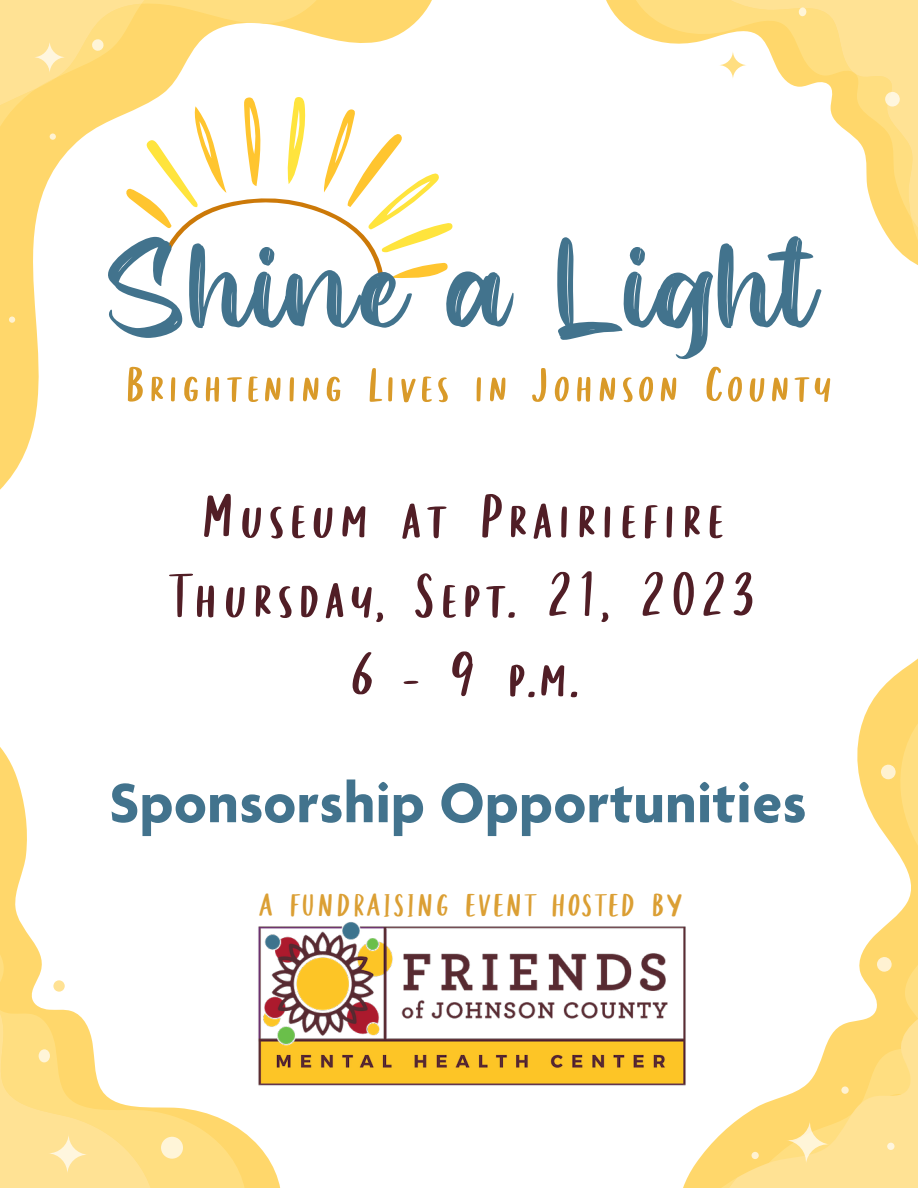
<style>
.page{position:relative;width:918px;height:1188px;background:#fff}
.page>*{position:absolute;margin:0;border:0;box-sizing:border-box;transform-origin:0 0}
.t1{font:78px "Secret Admirer";color:#511e26}
.t2{font:60.75px "Secret Admirer";color:#d99a29}
.t3{font:700 60px "Agenda";letter-spacing:.01em;color:#42738d}
.t4{font:39.6px "Secret Admirer";color:#db9f34}
</style>
<div class="page">
<svg style="left:441px;top:242px;width:380px;height:117px"></svg>
<svg style="left:877px;top:658px;width:41px;height:36px"></svg>
<svg style="left:859px;top:694px;width:59px;height:41px;background:#ffdc7d"></svg>
<svg style="left:683px;top:1151px;width:22px;height:37px"></svg>
<svg style="left:857px;top:735px;width:61px;height:12px"></svg>
<svg style="left:705px;top:747px;width:213px;height:441px"></svg>
<svg style="left:386px;top:0;width:55px;height:328px"></svg>
<svg style="left:339px;top:0;width:47px;height:328px"></svg>
<svg style="left:0;top:0;width:339px;height:490px"></svg>
<svg style="left:37px;top:0;width:280px;height:88px"></svg>
<svg style="left:50px;top:134px;width:16px;height:13px"></svg>
<svg style="left:881px;top:764px;width:15px;height:16px"></svg>
<svg style="left:841px;top:1086px;width:8px;height:8px"></svg>
<div style="left:696px;top:1147px;width:8px;height:7px;background:#fff;border-radius:50%"></div>
<svg style="left:786px;top:1120px;width:44px;height:44px;background:#ffe294"></svg>
<svg style="left:33px;top:41px;width:33px;height:33px"></svg>
<svg style="left:561px;top:237px;width:96px;height:40px"></svg>
<svg style="left:606px;top:0;width:51px;height:41px;fill:#ffd76b"></svg>
<svg style="left:657px;top:0;width:165px;height:293px"></svg>
<svg style="left:679px;top:0;width:5px;height:258px"></svg>
<svg style="left:684px;top:0;width:234px;height:260px"></svg>
<svg style="left:373px;top:70px;width:17px;height:14px"></svg>
<svg style="left:9px;top:317px;width:16px;height:13px"></svg>
<div style="left:47px;top:208px;width:12px;height:13px;background:#fff;border-radius:50%"></div>
<svg style="left:35px;top:459px;width:16px;height:13px"></svg>
<svg style="left:877px;top:957px;width:15px;height:15px"></svg>
<svg style="left:887px;top:1142px;width:8px;height:8px"></svg>
<svg style="left:751px;top:1152px;width:8px;height:7px"></svg>
<svg style="left:885px;top:92px;width:15px;height:15px"></svg>
<svg style="left:799px;top:7px;width:8px;height:9px"></svg>
<svg style="left:169px;top:1107px;width:111px;height:81px"></svg>
<svg style="left:159px;top:1107px;width:10px;height:81px"></svg>
<svg style="left:0;top:747px;width:159px;height:441px"></svg>
<svg style="left:48px;top:1134px;width:40px;height:40px"></svg>
<div style="left:161px;top:1137px;width:22px;height:22px;background:#fff5d8;border-radius:50%"></div>
<svg style="left:39px;top:1049px;width:11px;height:14px"></svg>
<img style="left:258px;top:922px;width:428px;height:164px">
<p class="t2" style="left:123px;top:357px;width:713px">Brightening Lives in Johnson County</p>
<p class="t1" style="left:199px;top:480px;width:529px">Museum at Prairiefire</p>
<p class="t1" style="left:167px;top:560px;width:593px">Thursday, Sept. 21, 2023</p>
<p class="t1" style="left:346px;top:639px;width:234px">6 - 9 p.m.</p>
<p class="t3" style="left:109px;top:771px;width:699px">Sponsorship Opportunities</p>
<p class="t4" style="left:258px;top:888px;width:426px">A FUNDRAISING EVENT HOSTED BY</p>
</div>
